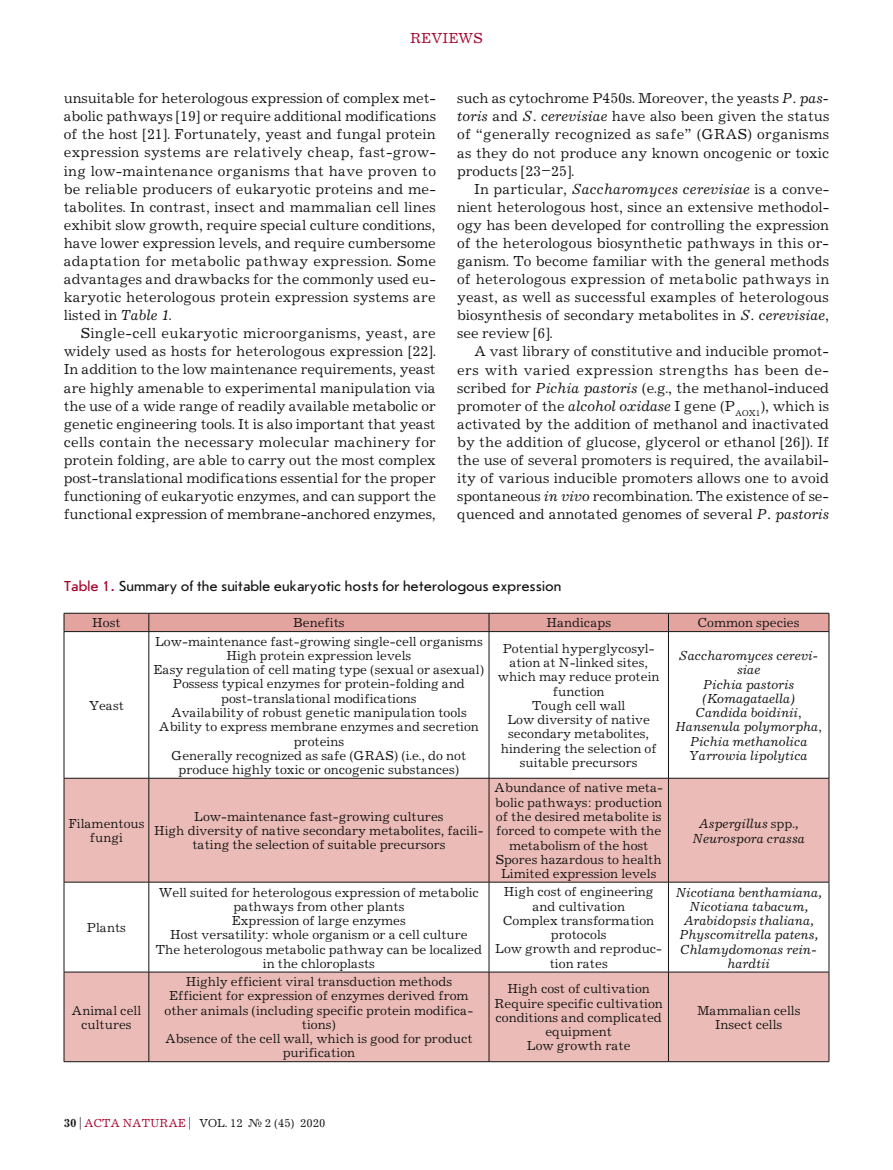
<style>
.page{position:relative;width:893px;height:1170px;background:#fff}
.page>*{position:absolute;margin:0;border:0;box-sizing:border-box;transform-origin:0 0}
.t1{font:15px/18.1px "Journal C";color:#131413;text-align:justify}
.t2{font:15px "Journal Sans C";color:#131413}
.t3{font:15px "Journal C";color:#a5032b}
.t4{font:13.5px/14.2px "Journal C";color:#131413;text-align:center}
.t5{font:italic 13.5px/14.2px "Journal C";color:#131413;text-align:center}
.t6{font:12px "Journal C";color:#131413}
.s1{font-style:italic}
.s2{color:#a5032b}
.s3{font-style:normal}
.s4{font-weight:700}
</style>
<div class="page">
<svg style="left:65px;top:632px;width:764px;height:146px"></svg>
<svg style="left:65px;top:779px;width:764px;height:282px;fill:#ebbbb7"></svg>
<hr style="left:64px;top:778px;width:85px;height:1px;background:#131413">
<hr style="left:668px;top:778px;width:161px;height:1px;background:#131413">
<hr style="left:64px;top:881px;width:85px;height:1px;background:#131413">
<hr style="left:668px;top:881px;width:161px;height:1px;background:#131413">
<hr style="left:64px;top:971px;width:85px;height:1px;background:#131413">
<hr style="left:668px;top:971px;width:161px;height:1px;background:#131413">
<hr style="left:64px;top:1061px;width:85px;height:1px;background:#131413">
<hr style="left:149px;top:1061px;width:340px;height:1px;background:#131413">
<hr style="left:668px;top:1061px;width:161px;height:1px;background:#131413">
<hr style="left:64px;top:631px;width:1px;height:147px;background:#131413">
<hr style="left:829px;top:631px;width:1px;height:147px;background:#131413">
<hr style="left:64px;top:778px;width:1px;height:103px;background:#131413">
<hr style="left:829px;top:778px;width:1px;height:103px;background:#131413">
<hr style="left:64px;top:882px;width:1px;height:89px;background:#131413">
<hr style="left:829px;top:882px;width:1px;height:89px;background:#131413">
<hr style="left:64px;top:972px;width:1px;height:89px;background:#131413">
<hr style="left:829px;top:972px;width:1px;height:89px;background:#131413">
<div style="left:64px;top:613px;width:766px;height:18px;background:#e3a4a0"></div>
<hr style="left:64px;top:631px;width:85px;height:1px;background:#131413">
<hr style="left:668px;top:631px;width:161px;height:1px;background:#131413">
<hr style="left:149px;top:631px;width:340px;height:1px;background:#131413">
<hr style="left:149px;top:631px;width:1px;height:147px;background:#131413">
<hr style="left:489px;top:631px;width:179px;height:1px;background:#131413">
<hr style="left:489px;top:631px;width:1px;height:147px;background:#131413">
<hr style="left:668px;top:631px;width:1px;height:147px;background:#131413">
<hr style="left:149px;top:778px;width:340px;height:1px;background:#131413">
<hr style="left:149px;top:778px;width:1px;height:103px;background:#131413">
<hr style="left:489px;top:778px;width:179px;height:1px;background:#131413">
<hr style="left:489px;top:778px;width:1px;height:103px;background:#131413">
<hr style="left:668px;top:778px;width:1px;height:103px;background:#131413">
<hr style="left:149px;top:881px;width:340px;height:1px;background:#131413">
<hr style="left:149px;top:882px;width:1px;height:89px;background:#131413">
<hr style="left:489px;top:881px;width:179px;height:1px;background:#131413">
<hr style="left:489px;top:882px;width:1px;height:89px;background:#131413">
<hr style="left:668px;top:882px;width:1px;height:89px;background:#131413">
<hr style="left:149px;top:971px;width:340px;height:1px;background:#131413">
<hr style="left:149px;top:972px;width:1px;height:89px;background:#131413">
<hr style="left:489px;top:971px;width:179px;height:1px;background:#131413">
<hr style="left:489px;top:972px;width:1px;height:89px;background:#131413">
<hr style="left:668px;top:972px;width:1px;height:89px;background:#131413">
<hr style="left:489px;top:1061px;width:179px;height:1px;background:#131413">
<p class="t3" style="left:410px;top:31px;width:74px">REVIEWS</p>
<p class="t1" style="left:64px;top:90px;width:374px">unsuitable for heterologous expression of complex met&shy;abolic pathways [19] or require additional modifications of the host [21]. Fortunately, yeast and fungal protein expression systems are relatively cheap, fast-grow&shy;ing low-maintenance organisms that have proven to be reliable producers of eukaryotic proteins and me&shy;tabolites. In contrast, insect and mammalian cell lines exhibit slow growth, require special culture conditions, have lower expression levels, and require cumbersome adaptation for metabolic pathway expression. Some advantages and drawbacks for the commonly used eu&shy;karyotic heterologous protein expression systems are listed in <span class="s1">Table 1</span>.</p>
<p class="t1" style="left:64px;top:325px;width:374px;text-indent:17px">Single-cell eukaryotic microorganisms, yeast, are widely used as hosts for heterologous expression [22].<br>In addition to the low maintenance requirements, yeast are highly amenable to experimental manipulation via the use of a wide range of readily available metabolic or genetic engineering tools. It is also important that yeast cells contain the necessary molecular machinery for protein folding, are able to carry out the most complex post-translational modifications essential for the proper functioning of eukaryotic enzymes, and can support the functional expression of membrane-anchored enzymes,</p>
<p class="t1" style="left:457px;top:90px;width:374px">such as cytochrome P450s. Moreover, the yeasts <span class="s1">P. pas&shy;toris</span> and <span class="s1">S. cerevisiae</span> have also been given the status of “generally recognized as safe” (GRAS) organisms as they do not produce any known oncogenic or toxic products [23–25].</p>
<p class="t1" style="left:457px;top:180px;width:374px;text-indent:17px">In particular, <span class="s1">Saccharomyces cerevisiae</span> is a conve&shy;nient heterologous host, since an extensive methodol&shy;ogy has been developed for controlling the expression of the heterologous biosynthetic pathways in this or&shy;ganism. To become familiar with the general methods of heterologous expression of metabolic pathways in yeast, as well as successful examples of heterologous biosynthesis of secondary metabolites in <span class="s1">S. cerevisiae</span>, see review [6].</p>
<p class="t1" style="left:457px;top:343px;width:374px;text-indent:17px">A vast library of constitutive and inducible promot&shy;ers with varied expression strengths has been de&shy;scribed for <span class="s1">Pichia pastoris</span> (e.g., the methanol-induced promoter of the <span class="s1">alcohol oxidase</span> I gene (P<sub>AOX1</sub>), which is activated by the addition of methanol and inactivated by the addition of glucose, glycerol or ethanol [26]). If the use of several promoters is required, the availabil&shy;ity of various inducible promoters allows one to avoid spontaneous <span class="s1">in vivo</span> recombination. The existence of se&shy;quenced and annotated genomes of several <span class="s1">P. pastoris</span></p>
<p class="t2" style="left:64px;top:578px;width:499px"><span class="s2">Table 1.</span> Summary of the suitable eukaryotic hosts for heterologous expression</p>
<p class="t4" style="left:92px;top:616px;width:30px">Host</p>
<p class="t4" style="left:293px;top:616px;width:53px">Benefits</p>
<p class="t4" style="left:546px;top:616px;width:66px">Handicaps</p>
<p class="t4" style="left:698px;top:616px;width:103px">Common species</p>
<p class="t4" style="left:89px;top:698px;width:37px">Yeast</p>
<p class="t4" style="left:154px;top:634px;width:332px">Low-maintenance fast-growing single-cell organisms High protein expression levels<br>Easy regulation of cell mating type (sexual or asexual)<br>Possess typical enzymes for protein-folding and post-translational modifications<br>Availability of robust genetic manipulation tools Ability to express membrane enzymes and secretion proteins<br>Generally recognized as safe (GRAS) (i.e., do not produce highly toxic or oncogenic substances)</p>
<p class="t4" style="left:498px;top:641px;width:163px">Potential hyperglycosyl&shy;ation at N-linked sites, which may reduce protein function<br>Tough cell wall<br>Low diversity of native secondary metabolites, hindering the selection of suitable precursors</p>
<p class="t5" style="left:675px;top:649px;width:148px">Saccharomyces cerevi&shy;siae<br>Pichia pastoris (Komagataella)<br>Candida boidinii<span class="s3">,<br></span>Hansenula polymorpha<span class="s3">,<br></span>Pichia methanolica<br>Yarrowia lipolytica</p>
<p class="t4" style="left:68px;top:817px;width:78px">Filamentous fungi</p>
<p class="t4" style="left:154px;top:809px;width:331px">Low-maintenance fast-growing cultures<br>High diversity of native secondary metabolites, facili&shy;tating the selection of suitable precursors</p>
<p class="t4" style="left:494px;top:781px;width:170px">Abundance of native meta&shy;bolic pathways: production of the desired metabolite is forced to compete with the metabolism of the host<br>Spores hazardous to health<br>Limited expression levels</p>
<p class="t5" style="left:693px;top:817px;width:114px">Aspergillus <span class="s3">spp.</span>,<br>Neurospora crassa</p>
<p class="t4" style="left:87px;top:921px;width:40px">Plants</p>
<p class="t4" style="left:72px;top:1003px;width:71px">Animal cell cultures</p>
<p class="t4" style="left:156px;top:885px;width:328px">Well suited for heterologous expression of metabolic pathways from other plants<br>Expression of large enzymes<br>Host versatility: whole organism or a cell culture<br>The heterologous metabolic pathway can be localized in the chloroplasts</p>
<p class="t4" style="left:495px;top:885px;width:168px">High cost of engineering and cultivation<br>Complex transformation protocols<br>Low growth and reproduc&shy;tion rates</p>
<p class="t5" style="left:676px;top:885px;width:148px">Nicotiana benthamiana,<br>Nicotiana tabacum,<br>Arabidopsis thaliana,<br>Physcomitrella patens,<br>Chlamydomonas rein&shy;hardtii</p>
<p class="t4" style="left:164px;top:975px;width:310px">Highly efficient viral transduction methods Efficient for expression of enzymes derived from other animals (including specific protein modifica&shy;tions)<br>Absence of the cell wall, which is good for product purification</p>
<p class="t4" style="left:495px;top:982px;width:170px">High cost of cultivation<br>Require specific cultivation conditions and complicated equipment<br>Low growth rate</p>
<p class="t4" style="left:697px;top:1003px;width:105px">Mammalian cells<br>Insect cells</p>
<p class="t6" style="left:64px;top:1116px;width:263px"><span class="s4">30</span> | <span class="s2">ACTA NATURAE</span> | VOL. 12 № 2 (45) 2020</p>
</div>
